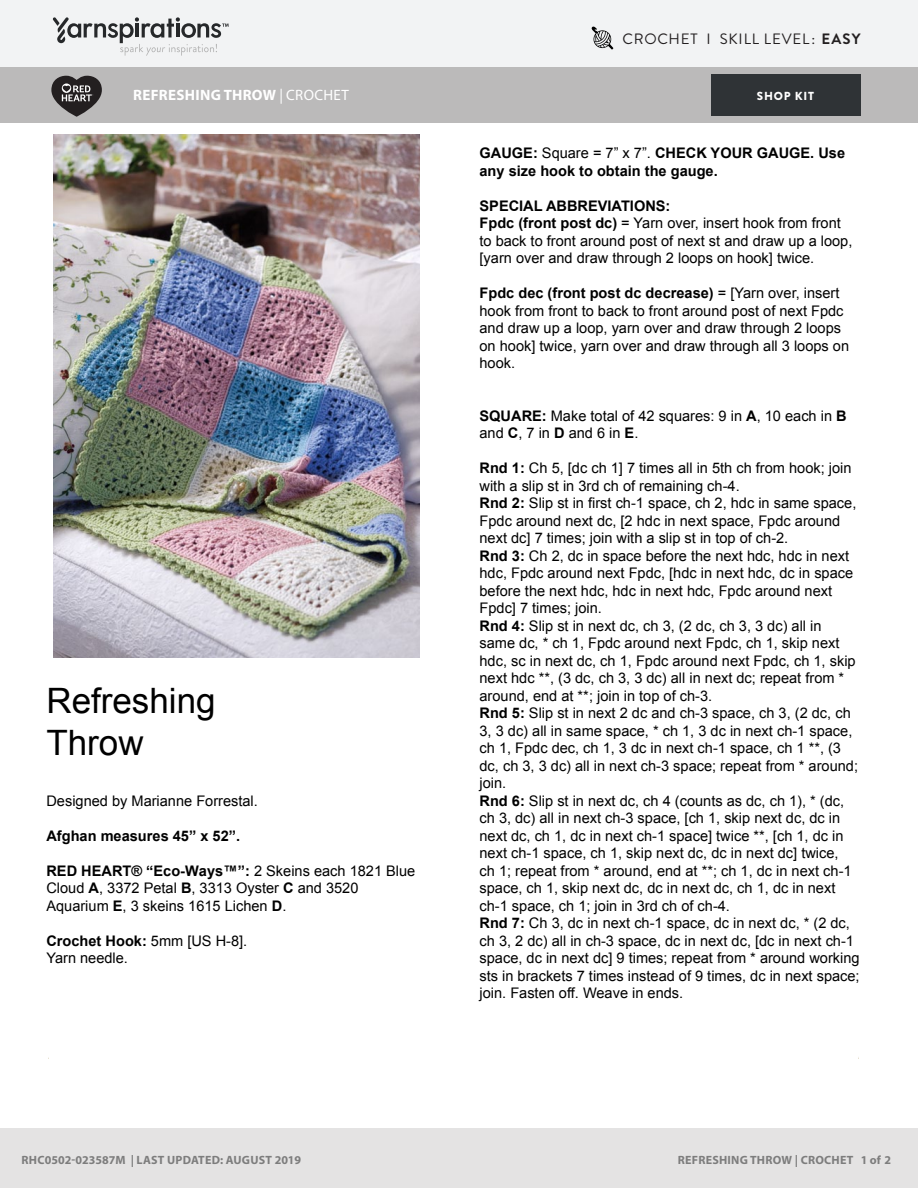
<style>
.page{position:relative;width:918px;height:1188px;background:#fff}
.page>*{position:absolute;margin:0;border:0;box-sizing:border-box;transform-origin:0 0}
.t1{font:34.95px/42px "Arial";color:#000}
.Pattern_Title{font:700 15px "Myriad Pro";letter-spacing:.02em;color:#fff}
.Skill_Level{font:15px "Brandon Grotesque";letter-spacing:.05em;color:#231f20}
.t2{font:14.55px/17.5px "Arial";color:#000}
.t3{font:700 14.55px/17.5px "Arial";color:#000}
.t4{font:700 12px "Myriad Pro";letter-spacing:.02em;color:#7d7d7d}
.t5{font:900 11.7px "Brandon Grotesque";letter-spacing:.065em;color:#fff}
.s1{font-weight:700}
.s2{font-weight:400}
</style>
<div class="page">
<div style="left:0;top:0;width:918px;height:68px;background:#f2f3f4"></div>
<div style="left:0;top:68px;width:918px;height:55px;background:#bbbaba"></div>
<svg style="left:53px;top:17px;width:176px;height:39px"></svg>
<div style="left:711px;top:74px;width:150px;height:42px;background:#2f3336"></div>
<svg style="left:51px;top:76px;width:51px;height:41px"></svg>
<div style="left:0;top:1128px;width:918px;height:60px;background:#e4e3e3"></div>
<img style="left:54px;top:134px;width:366px;height:524px">
<svg style="left:591px;top:26px;width:22px;height:24px"></svg>
<p class="Skill_Level" style="left:623px;top:29px;width:239px">CROCHET I SKILL LEVEL: <span class="s1">EASY</span></p>
<p class="Pattern_Title" style="left:133px;top:85px;width:217px">REFRESHING THROW <span class="s2">| CROCHET</span></p>
<p class="t5" style="left:757px;top:88px;width:59px">SHOP KIT</p>
<p class="t1" style="left:46px;top:680px;width:171px">Refreshing<br>Throw</p>
<p class="t2" style="left:46px;top:792px;width:213px">Designed by Marianne Forrestal.</p>
<p class="t3" style="left:46px;top:827px;width:195px">Afghan measures 45” x 52”.</p>
<p class="t2" style="left:46px;top:862px;width:370px"><span class="s1">RED HEART® “Eco-Ways™”:</span> 2 Skeins each 1821 Blue<br>Cloud <span class="s1">A</span>, 3372 Petal <span class="s1">B</span>, 3313 Oyster <span class="s1">C</span> and 3520<br>Aquarium <span class="s1">E</span>, 3 skeins 1615 Lichen <span class="s1">D</span>.</p>
<p class="t2" style="left:46px;top:932px;width:202px"><span class="s1">Crochet Hook:</span> 5mm [US H-8].<br>Yarn needle.</p>
<p class="t3" style="left:480px;top:144px;width:367px">GAUGE: <span class="s2">Square = 7” x 7”.</span> CHECK YOUR GAUGE. Use any size hook to obtain the gauge.</p>
<p class="t2" style="left:480px;top:197px;width:374px"><span class="s1">SPECIAL ABBREVIATIONS:<br>Fpdc (front post dc)</span> = Yarn over, insert hook from front to back to front around post of next st and draw up a loop, [yarn over and draw through 2 loops on hook] twice.</p>
<p class="t2" style="left:480px;top:284px;width:371px"><span class="s1">Fpdc dec (front post dc decrease)</span> = [Yarn over, insert hook from front to back to front around post of next Fpdc and draw up a loop, yarn over and draw through 2 loops on hook] twice, yarn over and draw through all 3 loops on hook.</p>
<p class="t2" style="left:480px;top:407px;width:369px"><span class="s1">SQUARE:</span> Make total of 42 squares: 9 in <span class="s1">A</span>, 10 each in <span class="s1">B </span>and <span class="s1">C</span>, 7 in <span class="s1">D</span> and 6 in <span class="s1">E</span>.</p>
<p class="t2" style="left:480px;top:459px;width:382px"><span class="s1">Rnd 1:</span> Ch 5, [dc ch 1] 7 times all in 5th ch from hook; join with a slip st in 3rd ch of remaining ch-4.<br><span class="s1">Rnd 2:</span> Slip st in first ch-1 space, ch 2, hdc in same space, Fpdc around next dc, [2 hdc in next space, Fpdc around next dc] 7 times; join with a slip st in top of ch-2.<br><span class="s1">Rnd 3:</span> Ch 2, dc in space before the next hdc, hdc in next hdc, Fpdc around next Fpdc, [hdc in next hdc, dc in space before the next hdc, hdc in next hdc, Fpdc around next Fpdc] 7 times; join.<br><span class="s1">Rnd 4:</span> Slip st in next dc, ch 3, (2 dc, ch 3, 3 dc) all in same dc, * ch 1, Fpdc around next Fpdc, ch 1, skip next hdc, sc in next dc, ch 1, Fpdc around next Fpdc, ch 1, skip next hdc **, (3 dc, ch 3, 3 dc) all in next dc; repeat from * around, end at **; join in top of ch-3.<br><span class="s1">Rnd 5:</span> Slip st in next 2 dc and ch-3 space, ch 3, (2 dc, ch 3, 3 dc) all in same space, * ch 1, 3 dc in next ch-1 space, ch 1, Fpdc dec, ch 1, 3 dc in next ch-1 space, ch 1 **, (3 dc, ch 3, 3 dc) all in next ch-3 space; repeat from * around; join.<br><span class="s1">Rnd 6:</span> Slip st in next dc, ch 4 (counts as dc, ch 1), * (dc, ch 3, dc) all in next ch-3 space, [ch 1, skip next dc, dc in next dc, ch 1, dc in next ch-1 space] twice **, [ch 1, dc in next ch-1 space, ch 1, skip next dc, dc in next dc] twice,<br>ch 1; repeat from * around, end at **; ch 1, dc in next ch-1 space, ch 1, skip next dc, dc in next dc, ch 1, dc in next ch-1 space, ch 1; join in 3rd ch of ch-4.<br><span class="s1">Rnd 7:</span> Ch 3, dc in next ch-1 space, dc in next dc, * (2 dc, ch 3, 2 dc) all in ch-3 space, dc in next dc, [dc in next ch-1 space, dc in next dc] 9 times; repeat from * around working sts in brackets 7 times instead of 9 times, dc in next space; join. Fasten off. Weave in ends.</p>
<p class="t4" style="left:22px;top:1152px;width:281px">RHC0502-023587M | LAST UPDATED: AUGUST 2019</p>
<p class="t4" style="left:678px;top:1152px;width:215px">REFRESHING THROW | CROCHET 1 of 2</p>
</div>
